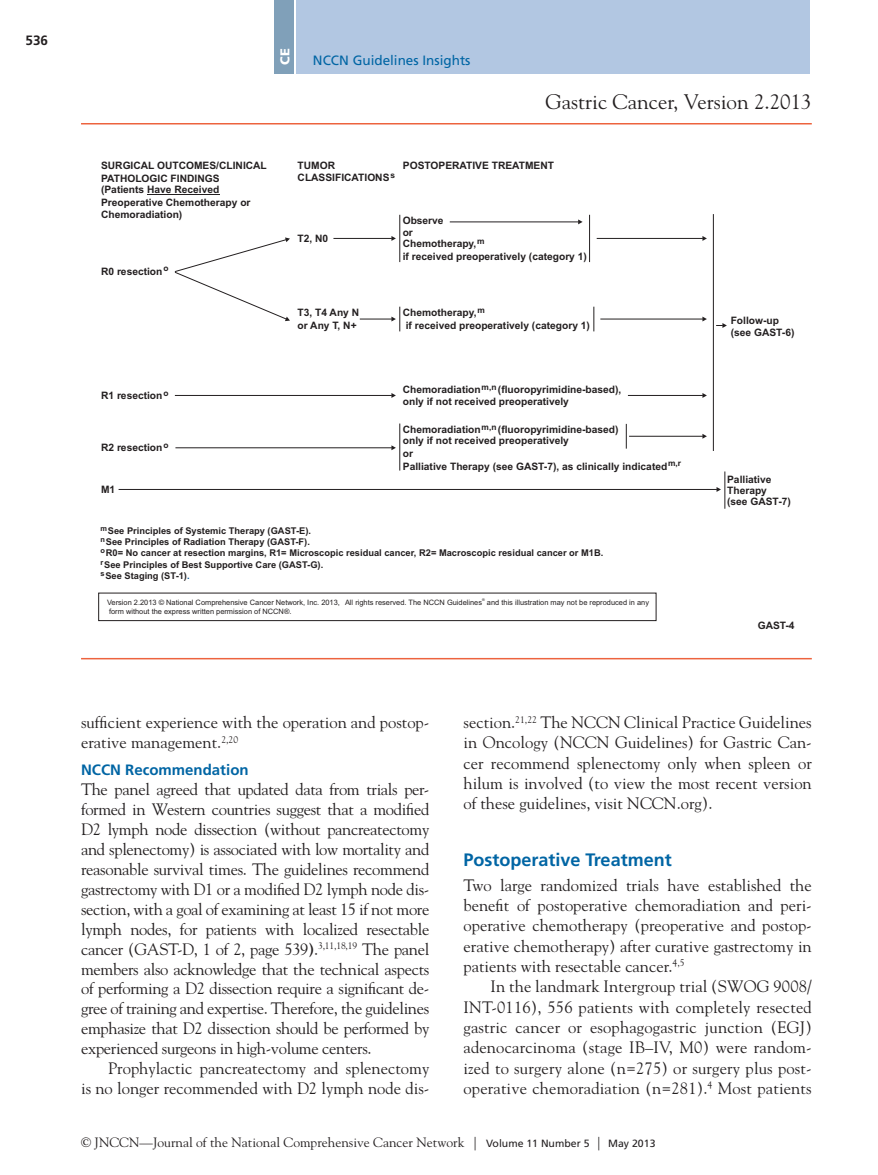
<style>
.page{position:relative;width:878px;height:1175px;background:#fff}
.page>*{position:absolute;margin:0;border:0;box-sizing:border-box;transform-origin:0 0}
.t1{font:21px "Goudy Std";color:#231f20}
.t2{font:700 18px "Frutiger LT Std";color:#0065a4}
.TXT__flush{font:16.5px/20px "Goudy Std";letter-spacing:-.01em;color:#231f20;text-align:justify}
.TXT{font:16.5px/20.4px "Goudy Std";color:#231f20;text-align:justify}
.t3{font:700 15px "Frutiger LT Std";color:#0065a4}
.t4{font:13.5px "Goudy Std";color:#231f20}
.t5{font:13.5px "Frutiger LT Std";color:#0065a4}
.t6{font:700 13.5px "Frutiger LT Std";color:#231f20}
.t7{font:900 12.9px "Frutiger LT Std";color:#fff}
.t8{font:700 10.2px/12.6px "Arial";color:#231f20}
.t9{font:700 9.3px/11.4px "Arial";color:#231f20}
.t10{font:700 8.4px "Arial";color:#231f20}
.t11{font:7.5px/9.1px "Arial";color:#231f20}
.t12{font:700 7.5px/11.4px "Arial";color:#231f20}
.t13{font:3.75px "Arial";color:#231f20}
.s1{color:#0a5b99}
.s2{font-weight:700}
.s3{font-family:"Frutiger LT Std";font-size:10.5px}
</style>
<div class="page">
<hr style="left:81px;top:123px;width:730px;height:1px;background:#ed633e">
<hr style="left:81px;top:658px;width:730px;height:1px;background:#ed633e">
<div style="left:297px;top:0;width:513px;height:74px;background:#b2c7e2"></div>
<div style="left:274px;top:0;width:20px;height:74px;background:#80a0b9"></div>
<hr style="left:628px;top:395px;width:74px;height:1px;background:#231f20">
<svg style="left:702px;top:393px;width:5px;height:5px"></svg>
<hr style="left:175px;top:395px;width:217px;height:1px;background:#231f20">
<svg style="left:391px;top:393px;width:5px;height:5px"></svg>
<hr style="left:175px;top:447px;width:217px;height:1px;background:#231f20">
<svg style="left:391px;top:445px;width:5px;height:5px"></svg>
<hr style="left:119px;top:489px;width:598px;height:1px;background:#231f20">
<svg style="left:716px;top:487px;width:5px;height:5px"></svg>
<hr style="left:629px;top:436px;width:73px;height:1px;background:#231f20">
<svg style="left:702px;top:434px;width:5px;height:5px"></svg>
<hr style="left:713px;top:214px;width:1px;height:237px;background:#231f20">
<hr style="left:399px;top:423px;width:1px;height:47px;background:#231f20">
<svg style="left:174px;top:237px;width:116px;height:84px"></svg>
<hr style="left:399px;top:215px;width:1px;height:47px;background:#231f20">
<hr style="left:333px;top:238px;width:59px;height:1px;background:#231f20">
<svg style="left:391px;top:236px;width:5px;height:5px"></svg>
<hr style="left:360px;top:318px;width:32px;height:1px;background:#231f20">
<svg style="left:716px;top:323px;width:10px;height:5px"></svg>
<hr style="left:147px;top:194px;width:72px;height:1px;background:#231f20">
<svg style="left:391px;top:307px;width:9px;height:24px"></svg>
<hr style="left:450px;top:221px;width:128px;height:1px;background:#231f20">
<svg style="left:578px;top:219px;width:4px;height:5px"></svg>
<hr style="left:600px;top:318px;width:102px;height:1px;background:#231f20">
<svg style="left:702px;top:316px;width:5px;height:5px"></svg>
<hr style="left:589px;top:215px;width:1px;height:47px;background:#231f20">
<svg style="left:593px;top:307px;width:1px;height:24px"></svg>
<hr style="left:596px;top:238px;width:106px;height:1px;background:#231f20">
<svg style="left:702px;top:236px;width:5px;height:5px"></svg>
<svg style="left:625px;top:424px;width:1px;height:24px"></svg>
<hr style="left:724px;top:471px;width:1px;height:38px;background:#231f20">
<div style="left:98px;top:592px;width:558px;height:29px;border:1px solid #231f20"></div>
<p class="t6" style="left:26px;top:32px;width:24px">536</p>
<p class="t7" style="left:277px;top:65px;width:18px;rotate:-90deg">CE</p>
<p class="t5" style="left:313px;top:52px;width:159px">NCCN Guidelines Insights</p>
<p class="t1" style="left:545px;top:89px;width:268px">Gastric Cancer, Version 2.2013</p>
<p class="t8" style="left:101px;top:159px;width:167px">SURGICAL OUTCOMES/CLINICAL<br>PATHOLOGIC FINDINGS</p>
<p class="t8" style="left:101px;top:183px;width:151px">(Patients Have Received<br>Preoperative Chemotherapy or<br>Chemoradiation)</p>
<p class="t8" style="left:101px;top:265px;width:69px">R0 resection<sup>o</sup></p>
<p class="t8" style="left:101px;top:389px;width:69px">R1 resection<sup>o</sup></p>
<p class="t8" style="left:101px;top:442px;width:69px">R2 resection<sup>o</sup></p>
<p class="t8" style="left:101px;top:483px;width:16px">M1</p>
<p class="t8" style="left:297px;top:159px;width:99px">TUMOR<br>CLASSIFICATIONS<sup>s</sup></p>
<p class="t8" style="left:403px;top:159px;width:153px">POSTOPERATIVE TREATMENT</p>
<p class="t8" style="left:297px;top:232px;width:32px">T2, N0</p>
<p class="t8" style="left:402px;top:215px;width:75px;line-height:11.4px">Observe<br>or<br>Chemotherapy,</p>
<p class="t8" style="left:402px;top:250px;width:186px">if received preoperatively (category 1)</p>
<p class="t10" style="left:477px;top:235px;width:9px">m</p>
<p class="t8" style="left:297px;top:307px;width:63px">T3, T4 Any N or Any T, N+</p>
<p class="t8" style="left:403px;top:307px;width:83px">Chemotherapy,<sup>m</sup></p>
<p class="t8" style="left:406px;top:319px;width:186px">if received preoperatively (category 1)</p>
<p class="t10" style="left:481px;top:381px;width:16px">m,n</p>
<p class="t8" style="left:403px;top:384px;width:220px;line-height:11.4px;text-indent:95px">(fluoropyrimidine-based), only if not received preoperatively</p>
<p class="t8" style="left:403px;top:384px;width:79px">Chemoradiation</p>
<p class="t10" style="left:481px;top:421px;width:16px">m,n</p>
<p class="t8" style="left:403px;top:423px;width:79px">Chemoradiation</p>
<p class="t8" style="left:498px;top:423px;width:122px">(fluoropyrimidine-based)</p>
<p class="t8" style="left:403px;top:447px;width:280px">or<br>Palliative Therapy (see GAST-7), as clinically indicated<sup>m,r</sup></p>
<p class="t8" style="left:403px;top:435px;width:167px">only if not received preoperatively</p>
<p class="t8" style="left:730px;top:315px;width:65px;line-height:11.2px">Follow-up (see GAST-6)</p>
<p class="t8" style="left:727px;top:474px;width:65px;line-height:11.2px">Palliative<br>Therapy<br>(see GAST-7)</p>
<p class="t12" style="left:100px;top:522px;width:8px">m n</p>
<p class="t12" style="left:100px;top:556px;width:6px">r s</p>
<p class="t9" style="left:104px;top:525px;width:500px;text-indent:4px">See Principles of Systemic Therapy (GAST-E).<br>See Principles of Radiation Therapy (GAST-F).<br>R0= No cancer at resection margins, R1= Microscopic residual cancer, R2= Macroscopic residual cancer or M1B.<br>See Principles of Best Supportive Care (GAST-G).<br>See Staging (ST-1)<span class="s1">.</span></p>
<p class="t12" style="left:100px;top:545px;width:6px">o</p>
<p class="t13" style="left:482px;top:597px;width:4px">®</p>
<p class="t11" style="left:107px;top:597px;width:543px">Version 2.2013 © National Comprehensive Cancer Network, Inc. 2013, All rights reserved. The NCCN Guidelines and this illustration may not be reproduced in any form without the express written permission of NCCN®.</p>
<p class="t8" style="left:757px;top:619px;width:38px">GAST-4</p>
<p class="TXT" style="left:81px;top:712px;width:350px;line-height:20px">sufficient experience with the operation and postop&shy;erative management.<sup>2,20</sup></p>
<h2 class="t3" style="left:81px;top:761px;width:169px">NCCN Recommendation</h2>
<p class="TXT__flush" style="left:81px;top:779px;width:350px">The panel agreed that updated data from trials per&shy;formed in Western countries suggest that a modified D2 lymph node dissection (without pancreatectomy and splenectomy) is associated with low mortality and reasonable survival times. The guidelines recommend gastrectomy with D1 or a modified D2 lymph node dis&shy;section, with a goal of examining at least 15 if not more lymph nodes, for patients with localized resectable cancer (GAST-D, 1 of 2, page 539<span class="s2">)</span>.<sup>3,11,18,19</sup> The panel members also acknowledge that the technical aspects of performing a D2 dissection require a significant de&shy;gree of training and expertise. Therefore, the guidelines emphasize that D2 dissection should be performed by experienced surgeons in high-volume centers.</p>
<p class="TXT" style="left:81px;top:1058px;width:350px;line-height:20px;text-align:right">Prophylactic pancreatectomy and splenectomy<br>is no longer recommended with D2 lymph node dis-</p>
<p class="TXT" style="left:463px;top:712px;width:350px">section.<sup>21,22</sup> The NCCN Clinical Practice Guidelines in Oncology (NCCN Guidelines) for Gastric Can&shy;cer recommend splenectomy only when spleen or hilum is involved (to view the most recent version of these guidelines, visit NCCN.org).</p>
<h1 class="t2" style="left:463px;top:849px;width:210px">Postoperative Treatment</h1>
<p class="TXT__flush" style="left:463px;top:874px;width:350px;line-height:20.4px">Two large randomized trials have established the benefit of postoperative chemoradiation and peri&shy;operative chemotherapy (preoperative and postop&shy;erative chemotherapy) after curative gastrectomy in patients with resectable cancer.<sup>4,5</sup></p>
<p class="TXT" style="left:463px;top:976px;width:350px;text-indent:27px">In the landmark Intergroup trial (SWOG 9008/ INT-0116), 556 patients with completely resected gastric cancer or esophagogastric junction (EGJ) adenocarcinoma (stage IB–IV, M0) were random&shy;ized to surgery alone (n=275) or surgery plus post&shy;operative chemoradiation (n=281).<sup>4</sup> Most patients</p>
<p class="t4" style="left:81px;top:1134px;width:576px">© JNCCN—Journal of the National Comprehensive Cancer Network | <span class="s3">Volume 11 Number 5</span> | <span class="s3">May 2013</span></p>
</div>
